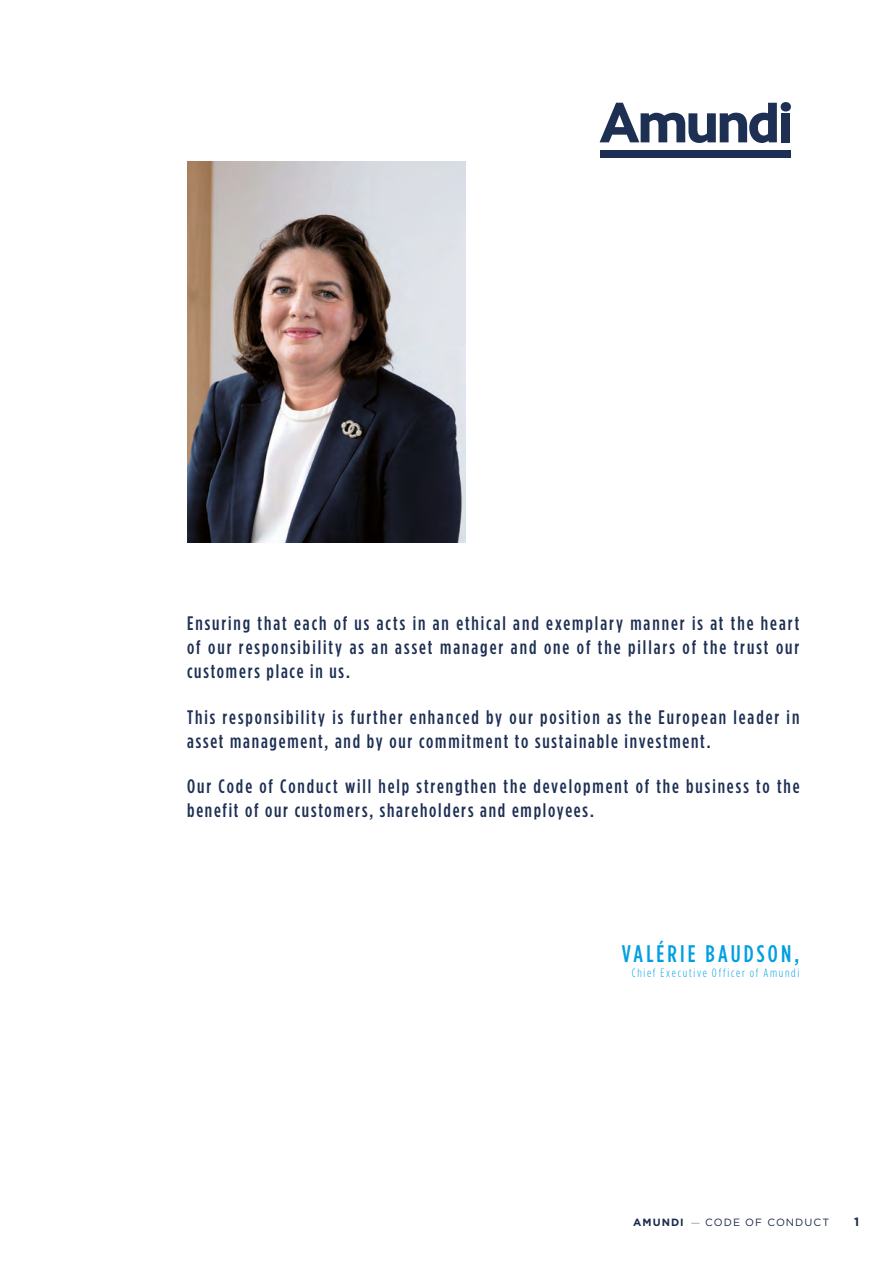
<style>
.page{position:relative;width:893px;height:1263px;background:#fff}
.page>*{position:absolute;margin:0;border:0;box-sizing:border-box;transform-origin:0 0}
.t1{font:500 24px "Gotham Condensed";letter-spacing:.13em;color:#009fe3}
.t2{font:500 19.5px/24px "Gotham Condensed";letter-spacing:.095em;color:#1d2f53}
.t3{font:300 12px "Gotham Condensed";letter-spacing:.145em;color:#009fe3}
.t4{font:700 12px "Gotham";color:#1b2a4a}
.t5{font:10.5px "Gotham";letter-spacing:.1em;color:#1b2a4a}
.s1{font-weight:700}
.s2{font-weight:100;font-size:16.5px}
</style>
<div class="page">
<div style="left:600px;top:150px;width:190px;height:7px;background:#1d2f53"></div>
<svg style="left:600px;top:103px;width:177px;height:40px"></svg>
<div style="left:781px;top:102px;width:10px;height:10px;background:#1d2f53;border-radius:50%"></div>
<div style="left:781px;top:113px;width:9px;height:29px;background:#1d2f53"></div>
<img style="left:187px;top:162px;width:279px;height:380px">
<p class="t2" style="left:187px;top:611px;width:614px;text-align:justify">Ensuring that each of us acts in an ethical and exemplary manner is at the heart of our responsibility as an asset manager and one of the pillars of the trust our customers place in us.</p>
<p class="t2" style="left:187px;top:704px;width:614px">This responsibility is further enhanced by our position as the European leader in asset management, and by our commitment to sustainable investment.</p>
<p class="t2" style="left:187px;top:774px;width:614px">Our Code of Conduct will help strengthen the development of the business to the benefit of our customers, shareholders and employees.</p>
<p class="t1" style="left:622px;top:940px;width:179px">VALÉRIE BAUDSON,</p>
<p class="t3" style="left:632px;top:966px;width:169px">Chief Executive Officer of Amundi</p>
<p class="t5" style="left:633px;top:1216px;width:197px"><span class="s1">AMUNDI</span> <span class="s2">-</span>CODE OF CONDUCT</p>
<p class="t4" style="left:854px;top:1214px;width:7px">1</p>
</div>
